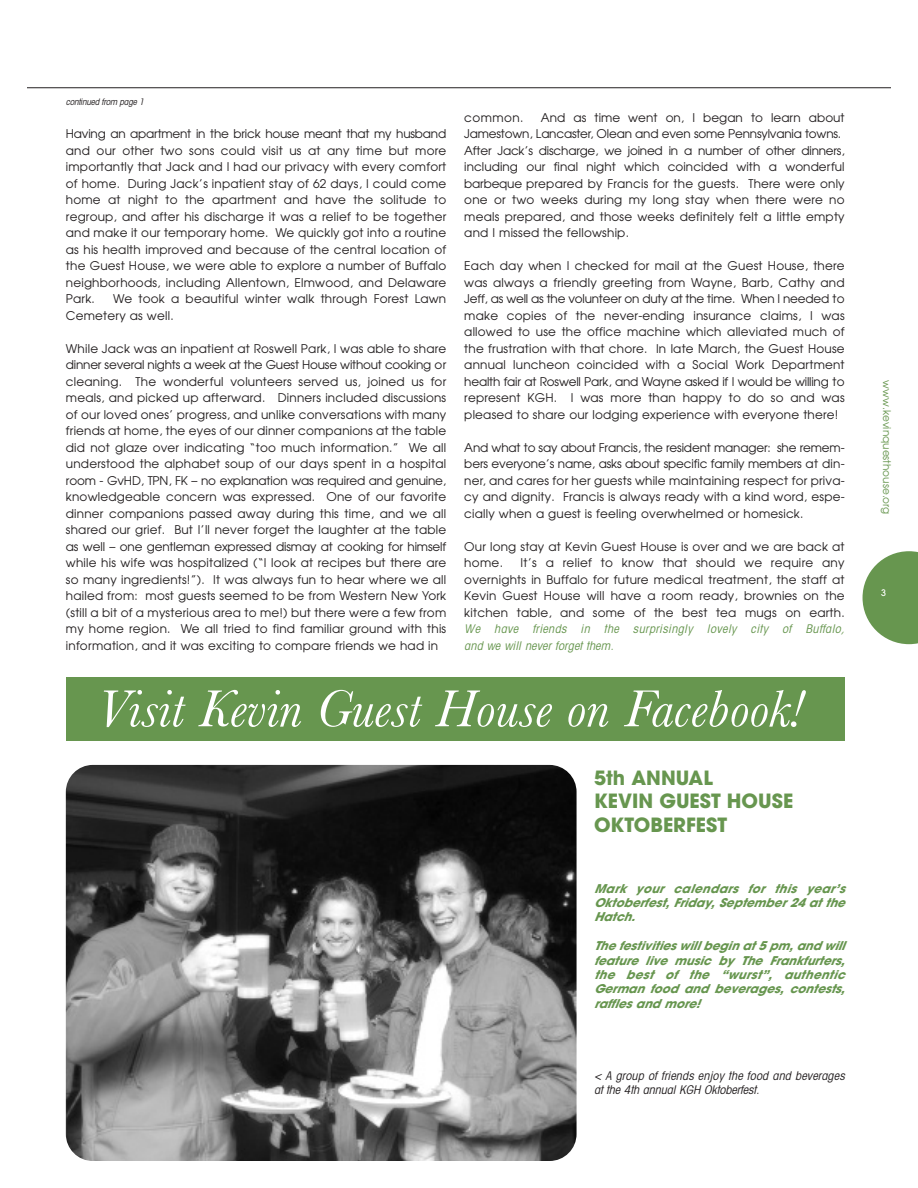
<style>
.page{position:relative;width:918px;height:1188px;background:#fff}
.page>*{position:absolute;margin:0;border:0;box-sizing:border-box;transform-origin:0 0}
.t1{font:italic 54px "Baskerville";color:#fff}
.t2{font:700 19.5px/23.4px "Avant Garde";color:#67964f}
.t3{font:12px/16.5px "Avant Garde";letter-spacing:.015em;color:#231f20;text-align:justify}
.t4{font:italic 700 12px/14.4px "Avant Garde";color:#67964f;text-align:justify}
.t5{font:italic condensed 12px/16.5px "Avant Garde";letter-spacing:.04em;color:#67964f}
.t6{font:italic condensed 12px/14.4px "Avant Garde";color:#231f20}
.t7{font:10.5px "Avant Garde";color:#67964f}
.t8{font:italic condensed 9px "Avant Garde";color:#231f20}
.t9{font:500 9px "Avant Garde";color:#fff}
</style>
<div class="page">
<hr style="left:27px;top:87px;width:864px;height:1px;background:#231f20">
<svg style="left:863px;top:551px;width:55px;height:93px"></svg>
<div style="left:66px;top:677px;width:779px;height:64px;background:#67964f"></div>
<img style="left:66px;top:765px;width:511px;height:396px;border-radius:27px">
<p class="t8" style="left:66px;top:99px;width:81px">continued from page 1</p>
<p class="t3" style="left:66px;top:126px;width:382px">Having an apartment in the brick house meant that my husband and our other two sons could visit us at any time but more importantly that Jack and I had our privacy with every comfort of home. During Jack’s inpatient stay of 62 days, I could come home at night to the apartment and have the solitude to regroup, and after his discharge it was a relief to be together and make it our temporary home. We quickly got into a routine as his health improved and because of the central location of the Guest House, we were able to explore a number of Buffalo neighborhoods, including Allentown, Elmwood, and Delaware Park.</p>
<p class="t3" style="left:66px;top:291px;width:382px;text-indent:47px">We took a beautiful winter walk through Forest Lawn<br>Cemetery as well.</p>
<p class="t3" style="left:66px;top:340px;width:382px">While Jack was an inpatient at Roswell Park, I was able to share dinner several nights a week at the Guest House without cooking or cleaning. The wonderful volunteers served us, joined us for meals, and picked up afterward. Dinners included discussions of our loved ones’ progress, and unlike conversations with many friends at home, the eyes of our dinner companions at the table did not glaze over indicating “too much information.” We all understood the alphabet soup of our days spent in a hospital room - GvHD, TPN, FK – no explanation was required and genuine, knowledgeable concern was expressed. One of our favorite dinner companions passed away during this time, and we all shared our grief. But I’ll never forget the laughter at the table as well – one gentleman expressed dismay at cooking for himself while his wife was hospitalized (“I look at recipes but there are so many ingredients!”). It was always fun to hear where we all hailed from: most guests seemed to be from Western New York (still a bit of a mysterious area to me!) but there were a few from my home region. We all tried to find familiar ground with this information, and it was exciting to compare friends we had in</p>
<p class="t3" style="left:464px;top:109px;width:382px;text-align:left;text-indent:77px">And as time went on, I began to learn about Jamestown, Lancaster, Olean and even some Pennsylvania towns.<br>After Jack’s discharge, we joined in a number of other dinners, including our final night which coincided with a wonderful barbeque prepared by Francis for the guests. There were only one or two weeks during my long stay when there were no meals prepared, and those weeks definitely felt a little empty and I missed the fellowship.</p>
<p class="t3" style="left:464px;top:258px;width:382px">Each day when I checked for mail at the Guest House, there was always a friendly greeting from Wayne, Barb, Cathy and Jeff, as well as the volunteer on duty at the time. When I needed to make copies of the never-ending insurance claims, I was allowed to use the office machine which alleviated much of the frustration with that chore. In late March, the Guest House annual luncheon coincided with a Social Work Department health fair at Roswell Park, and Wayne asked if I would be willing to represent KGH. I was more than happy to do so and was pleased to share our lodging experience with everyone there!</p>
<p class="t3" style="left:464px;top:439px;width:382px">And what to say about Francis, the resident manager: she remem&shy;bers everyone’s name, asks about specific family members at din&shy;ner, and cares for her guests while maintaining respect for priva&shy;cy and dignity. Francis is always ready with a kind word, espe&shy;cially when a guest is feeling overwhelmed or homesick.</p>
<p class="t3" style="left:464px;top:538px;width:382px">Our long stay at Kevin Guest House is over and we are back at home.</p>
<p class="t3" style="left:464px;top:109px;width:61px">common.</p>
<p class="t3" style="left:464px;top:555px;width:382px;text-indent:56px">It’s a relief to know that should we require any overnights in Buffalo for future medical treatment, the staff at Kevin Guest House will have a room ready, brownies on the kitchen table, and some of the best tea mugs on earth.</p>
<p class="t5" style="left:464px;top:622px;width:384px">We have friends in the surprisingly lovely city of Buffalo, and we will never forget them.</p>
<h1 class="t1" style="left:96px;top:679px;width:709px">Visit Kevin Guest House on Facebook!</h1>
<h2 class="t2" style="left:594px;top:768px;width:201px">5th ANNUAL<br>KEVIN GUEST HOUSE<br>OKTOBERFEST</h2>
<p class="t4" style="left:594px;top:883px;width:252px">Mark your calendars for this year’s Oktoberfest, Friday, September 24 at the Hatch.</p>
<p class="t4" style="left:594px;top:940px;width:255px;text-align:left">The festivities will begin at 5 pm,and will feature live music by The Frankfurters, the best of the “wurst”, authentic German food and beverages, contests, raffles and more!</p>
<p class="t6" style="left:594px;top:1069px;width:255px">&lt; A group of friends enjoy the food and beverages at the 4th annual KGH Oktoberfest.</p>
<p class="t7" style="left:893px;top:380px;width:136px;rotate:90deg">www.kevinquesthouse.org</p>
<p class="t9" style="left:881px;top:589px;width:6px">3</p>
</div>
